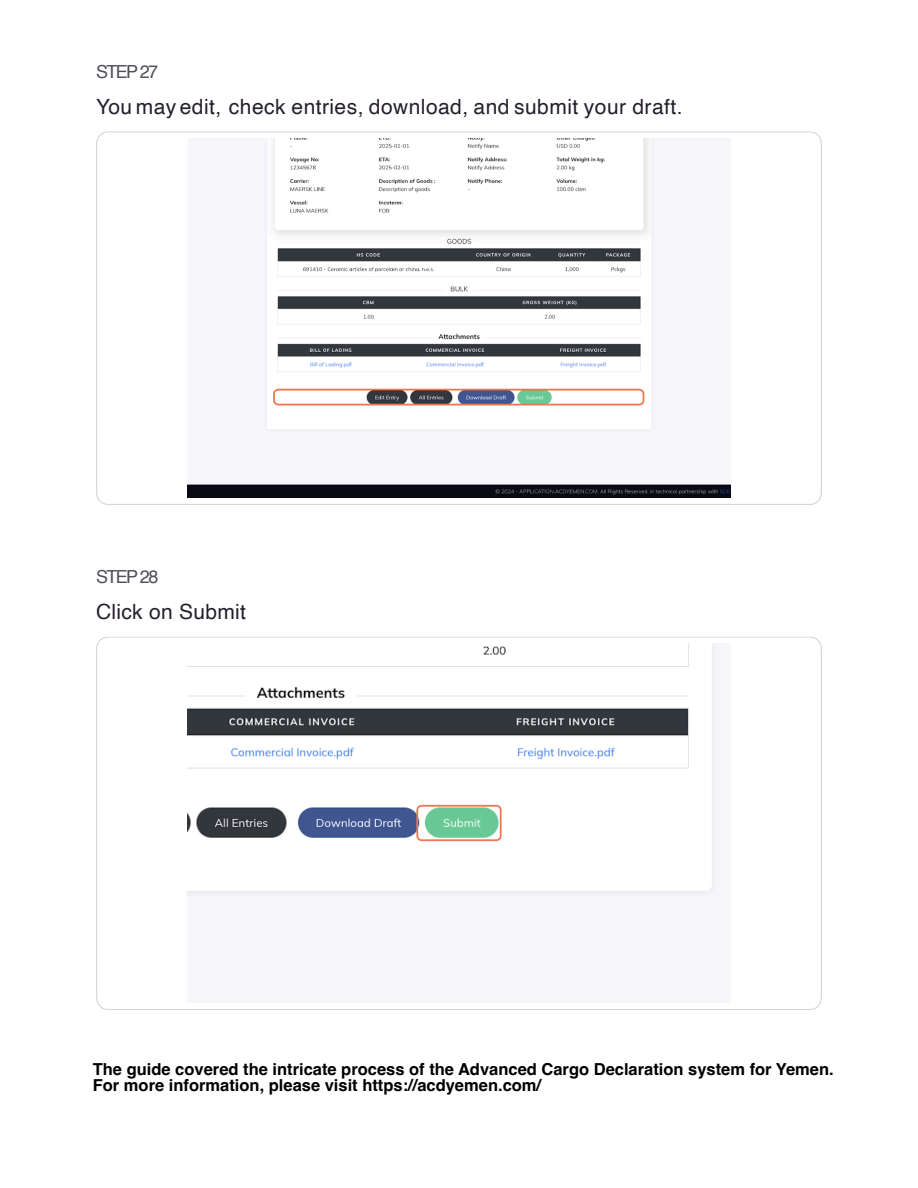
<style>
.page{position:relative;width:918px;height:1188px;background:#fff}
.page>*{position:absolute;margin:0;border:0;box-sizing:border-box;transform-origin:0 0}
.t1{font:21px "Helvetica";letter-spacing:.02em;color:#251f2d}
.t2{font:18px "Helvetica";letter-spacing:-.085em;color:#524d59}
.t3{font:700 16.5px/16.5px "Helvetica";color:#000}
</style>
<div class="page">
<svg style="left:96px;top:131px;width:726px;height:374px"></svg>
<img style="left:188px;top:139px;width:542px;height:359px">
<svg style="left:96px;top:637px;width:726px;height:373px"></svg>
<img style="left:188px;top:644px;width:542px;height:359px">
<p class="t2" style="left:96px;top:64px;width:64px">STEP 27</p>
<p class="t1" style="left:96px;top:99px;width:588px">You may edit, check entries, download, and submit your draft.</p>
<p class="t2" style="left:96px;top:569px;width:64px">STEP 28</p>
<p class="t1" style="left:96px;top:604px;width:152px">Click on Submit</p>
<p class="t3" style="left:93px;top:1061px;width:742px">The guide covered the intricate process of the Advanced Cargo Declaration system for Yemen.<br>For more information, please visit https://acdyemen.com/</p>
</div>
